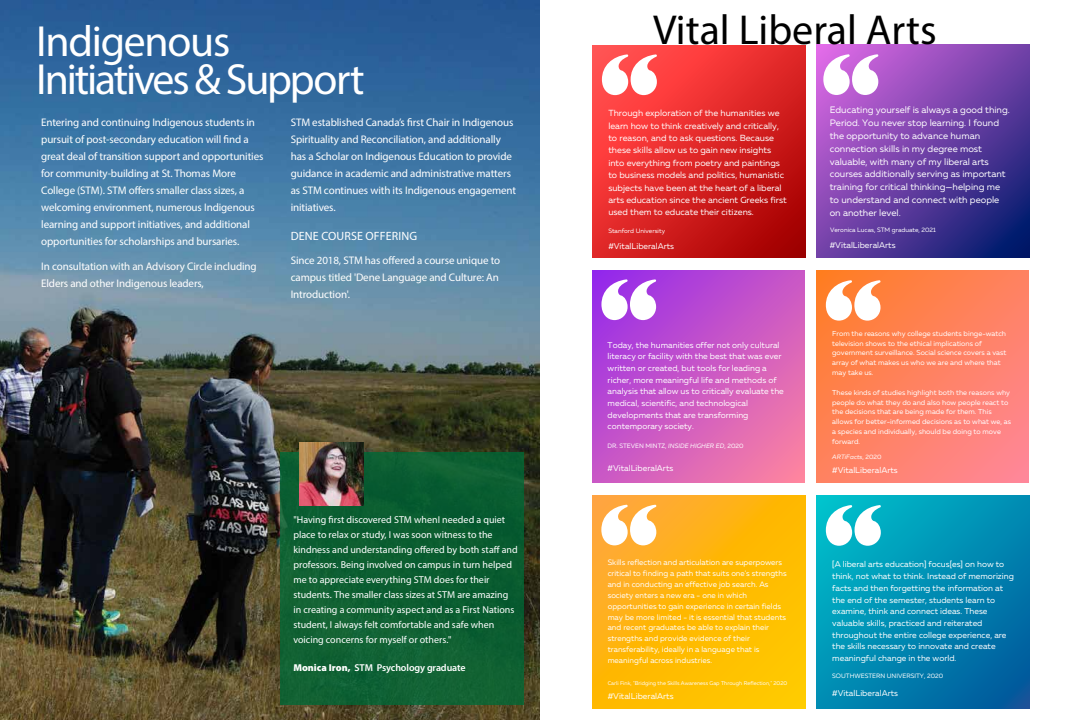
<style>
.page{position:relative;width:1080px;height:720px;background:#fff}
.page>*{position:absolute;margin:0;border:0;box-sizing:border-box;transform-origin:0 0}
.t1{font:43.7px/37.9px "Myriad Pro";letter-spacing:-.04em;color:#fff}
.t2{font:42px "Myriad Pro";color:#000}
.t3{font:12px "Myriad Pro";letter-spacing:.01em;color:#fff}
.t4{font:11px/17px "Myriad Pro";letter-spacing:-.01em;color:#fff}
.t5{font:10px/15px "Myriad Pro";color:#fff}
.t6{font:600 10px "Myriad Pro";letter-spacing:-.01em;color:#fff}
.t7{font:9.3px/12.8px "Muller";color:#fff}
.t8{font:8.8px/12.4px "Muller";color:#fff}
.t9{font:8.4px/11.7px "Muller";color:#fff}
.t10{font:7.8px/10.8px "Muller";color:#fff}
.t11{font:7.2px/9.8px "Muller";color:#fff}
.t12{font:6.3px "Muller";color:#fff}
.t13{font:italic 6.3px "Muller";color:#fff}
.t14{font:5.4px "Muller";color:#fff}
.s1{font-weight:900}
.s2{font-style:italic}
.s3{font-style:normal}
</style>
<div class="page">
<img style="left:0;top:0;width:540px;height:720px">
<div style="left:281px;top:452px;width:243px;height:253px;background:#0d5f31"></div>
<img style="left:300px;top:442px;width:63px;height:63px">
<svg style="left:592px;top:270px;width:212px;height:212px;background:#ca58c4"></svg>
<svg style="left:817px;top:271px;width:211px;height:211px;background:#ff8261"></svg>
<svg style="left:592px;top:495px;width:213px;height:213px;background:#ffb80a"></svg>
<svg style="left:593px;top:45px;width:213px;height:213px;background:#db2525"></svg>
<svg style="left:817px;top:496px;width:213px;height:212px;background:#0089b2"></svg>
<svg style="left:826px;top:505px;width:55px;height:41px"></svg>
<svg style="left:816px;top:45px;width:213px;height:213px;background:#6c3fa5"></svg>
<svg style="left:823px;top:54px;width:56px;height:41px"></svg>
<svg style="left:601px;top:505px;width:56px;height:40px"></svg>
<svg style="left:601px;top:279px;width:56px;height:41px"></svg>
<svg style="left:602px;top:54px;width:55px;height:41px"></svg>
<svg style="left:826px;top:280px;width:55px;height:41px"></svg>
<h1 class="t1" style="left:36px;top:22px;width:330px">Indigenous<br>Initiatives &amp; Support</h1>
<p class="t4" style="left:41px;top:114px;width:224px">Entering and continuing Indigenous students in pursuit of post-secondary education will find a great deal of transition support and opportunities for community-building at St. Thomas More College (STM). STM offers smaller class sizes, a welcoming environment, numerous Indigenous learning and support initiatives, and additional opportunities for scholarships and bursaries.</p>
<p class="t4" style="left:41px;top:258px;width:217px">In consultation with an Advisory Circle including<br>Elders and other Indigenous leaders,</p>
<p class="t4" style="left:291px;top:114px;width:227px">STM established Canada’s first Chair in Indigenous Spirituality and Reconciliation, and additionally has a Scholar on Indigenous Education to provide guidance in academic and administrative matters as STM continues with its Indigenous engagement initiatives.</p>
<p class="t3" style="left:291px;top:229px;width:128px">DENE COURSE OFFERING</p>
<p class="t4" style="left:291px;top:252px;width:211px">Since 2018, STM has offered a course unique to campus titled 'Dene Language and Culture: An<br>Introduction'.</p>
<p class="t5" style="left:293px;top:512px;width:226px">"Having first discovered STM whenI needed a quiet place to relax or study, I was soon witness to the kindness and understanding offered by both staff and professors. Being involved on campus in turn helped me to appreciate everything STM does for their students. The smaller class sizes at STM are amazing in creating a community aspect and as a First Nations student, I always felt comfortable and safe when voicing concerns for myself or others."</p>
<p class="t6" style="left:293px;top:661px;width:174px"><span class="s1">Monica Iron,</span> STM Psychology graduate</p>
<h2 class="t2" style="left:653px;top:4px;width:285px">Vital Liberal Arts</h2>
<p class="t8" style="left:608px;top:107px;width:180px">Through exploration of the humanities we learn how to think creatively and critically, to reason, and to ask questions. Because these skills allow us to gain new insights into everything from poetry and paintings to business models and politics, humanistic subjects have been at the heart of a liberal arts education since the ancient Greeks first used them to educate their citizens.</p>
<p class="t12" style="left:608px;top:227px;width:58px">Stanford University</p>
<p class="t9" style="left:608px;top:240px;width:67px">#VitalLiberalArts</p>
<p class="t9" style="left:608px;top:339px;width:178px">Today, the humanities offer not only cultural literacy or facility with the best that was ever written or created, but tools for leading a richer, more meaningful life and methods of analysis that allow us to critically evaluate the medical, scientific, and technological developments that are transforming contemporary society.</p>
<p class="t12" style="left:608px;top:442px;width:137px">DR. STEVEN MINTZ, <span class="s2">INSIDE HIGHER ED</span>, 2020</p>
<p class="t9" style="left:608px;top:462px;width:67px">#VitalLiberalArts</p>
<p class="t10" style="left:608px;top:557px;width:181px">Skills reflection and articulation are superpowers critical to finding a path that suits one's strengths and in conducting an effective job search. As society enters a new era - one in which opportunities to gain experience in certain fields may be more limited - it is essential that students and recent graduates be able to explain their strengths and provide evidence of their transferability, ideally in a language that is meaningful across industries.</p>
<p class="t14" style="left:608px;top:680px;width:181px">Carli Fink, "Bridging the Skills Awareness Gap Through Reflection," 2020</p>
<p class="t9" style="left:608px;top:690px;width:67px">#VitalLiberalArts</p>
<p class="t7" style="left:830px;top:104px;width:182px">Educating yourself is always a good thing.<br>Period. You never stop learning. I found the opportunity to advance human connection skills in my degree most valuable, with many of my liberal arts courses additionally serving as important training for critical thinking—helping me to understand and connect with people on another level.</p>
<p class="t12" style="left:830px;top:225px;width:107px">Veronica Lucas, STM graduate, 2021</p>
<p class="t9" style="left:830px;top:240px;width:67px">#VitalLiberalArts</p>
<p class="t11" style="left:832px;top:328px;width:176px">From the reasons why college students binge-watch television shows to the ethical implications of government surveillance. Social science covers a vast array of what makes us who we are and where that may take us.</p>
<p class="t11" style="left:832px;top:387px;width:180px">These kinds of studies highlight both the reasons why people do what they do and also how people react to the decisions that are being made for them. This allows for better-informed decisions as to what we, as a species and individually, should be doing to move forward.</p>
<p class="t13" style="left:832px;top:453px;width:51px">ARTiFacts<span class="s3">, 2020</span></p>
<p class="t9" style="left:832px;top:464px;width:67px">#VitalLiberalArts</p>
<p class="t9" style="left:832px;top:559px;width:183px">[A liberal arts education] focus[es] on how to think, not what to think. Instead of memorizing facts and then forgetting the information at the end of the semester, students learn to examine, think and connect ideas. These valuable skills, practiced and reiterated throughout the entire college experience, are the skills necessary to innovate and create meaningful change in the world.</p>
<p class="t12" style="left:832px;top:672px;width:112px">SOUTHWESTERN UNIVERSITY, 2020</p>
<p class="t9" style="left:832px;top:688px;width:67px">#VitalLiberalArts</p>
</div>
